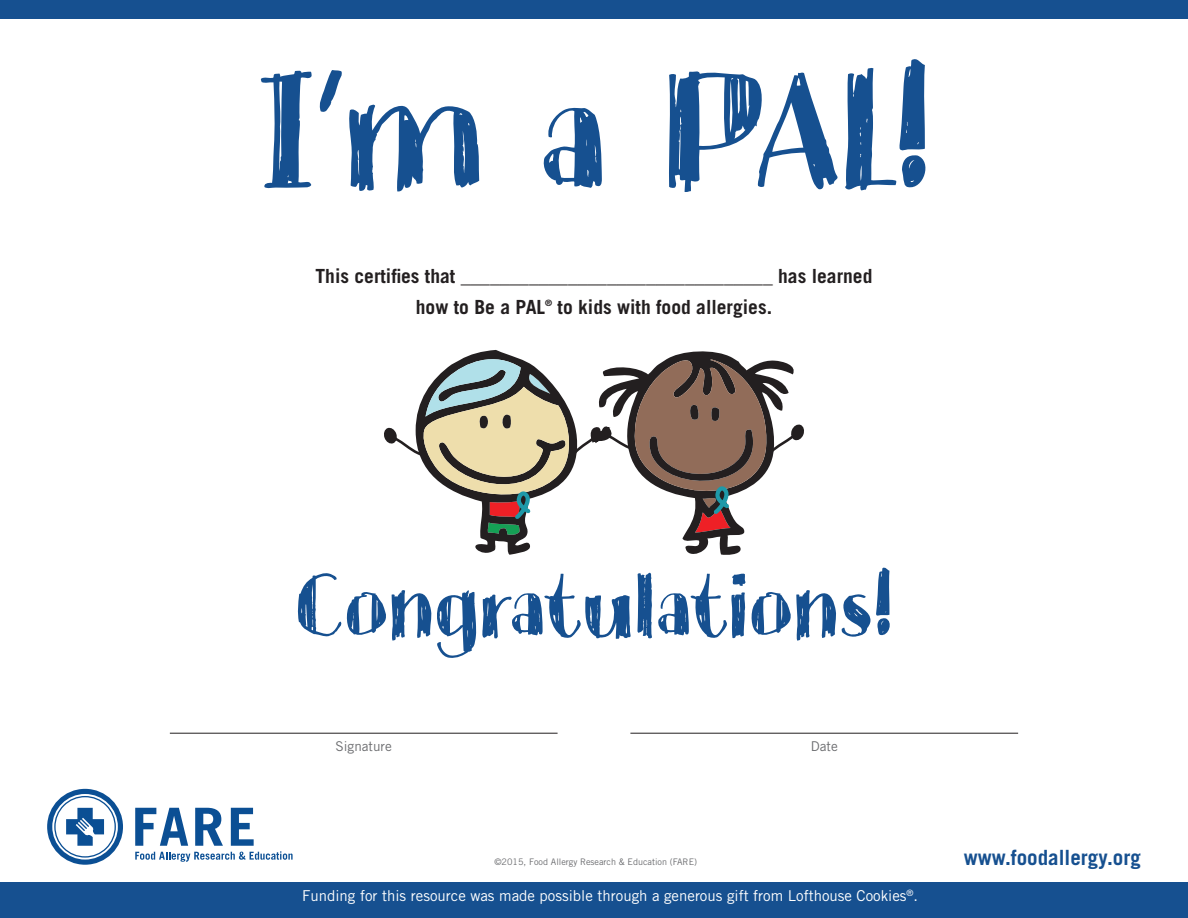
<style>
.page{position:relative;width:1188px;height:918px;background:#fff}
.page>*{position:absolute;margin:0;border:0;box-sizing:border-box;transform-origin:0 0}
.t1{font:142.5px "Legoix";color:#165090}
.t2{font:75px "Legoix";color:#165090}
.t3{font:700 21px "Trade Gothic LT Std";color:#165090}
.t4{font:700 19.5px/31.5px "Trade Gothic LT Std";color:#231f20}
.t5{font:15px "Trade Gothic LT Std";color:#fff}
.t6{font:13.5px "Trade Gothic LT Std";color:#6c6d70}
.t7{font:9px "Trade Gothic LT Std";color:#6c6d70}
.t8{font:700 8.7px "Trade Gothic LT Std";color:#231f20}
</style>
<div class="page">
<svg style="left:47px;top:789px;width:76px;height:76px"></svg>
<svg style="left:135px;top:808px;width:158px;height:54px"></svg>
<div style="left:0;top:0;width:1188px;height:18px;background:#165090"></div>
<hr style="left:170px;top:733px;width:388px;height:1px;background:#231f20">
<hr style="left:630px;top:733px;width:388px;height:1px;background:#231f20">
<svg style="left:384px;top:350px;width:420px;height:205px"></svg>
<div style="left:0;top:882px;width:1188px;height:36px;background:#165090"></div>
<h1 class="t1" style="left:257px;top:28px;width:676px">I’m a PAL!</h1>
<p class="t4" style="left:416px;top:260px;width:458px;text-indent:-100px">This certifies that ________________________________ has learned how to Be a PAL</p>
<p class="t8" style="left:545px;top:298px;width:8px">®</p>
<p class="t4" style="left:558px;top:291px;width:216px">to kids with food allergies.</p>
<h2 class="t2" style="left:295px;top:551px;width:599px">Congratulations!</h2>
<p class="t6" style="left:336px;top:738px;width:58px">Signature</p>
<p class="t6" style="left:811px;top:738px;width:28px">Date</p>
<p class="t7" style="left:494px;top:857px;width:204px">©2015, Food Allergy Research &amp; Education (FARE)</p>
<p class="t5" style="left:302px;top:887px;width:618px">Funding for this resource was made possible through a generous gift from Lofthouse Cookies<sup>®</sup>.</p>
<p class="t3" style="left:964px;top:845px;width:178px">www.foodallergy.org</p>
</div>
